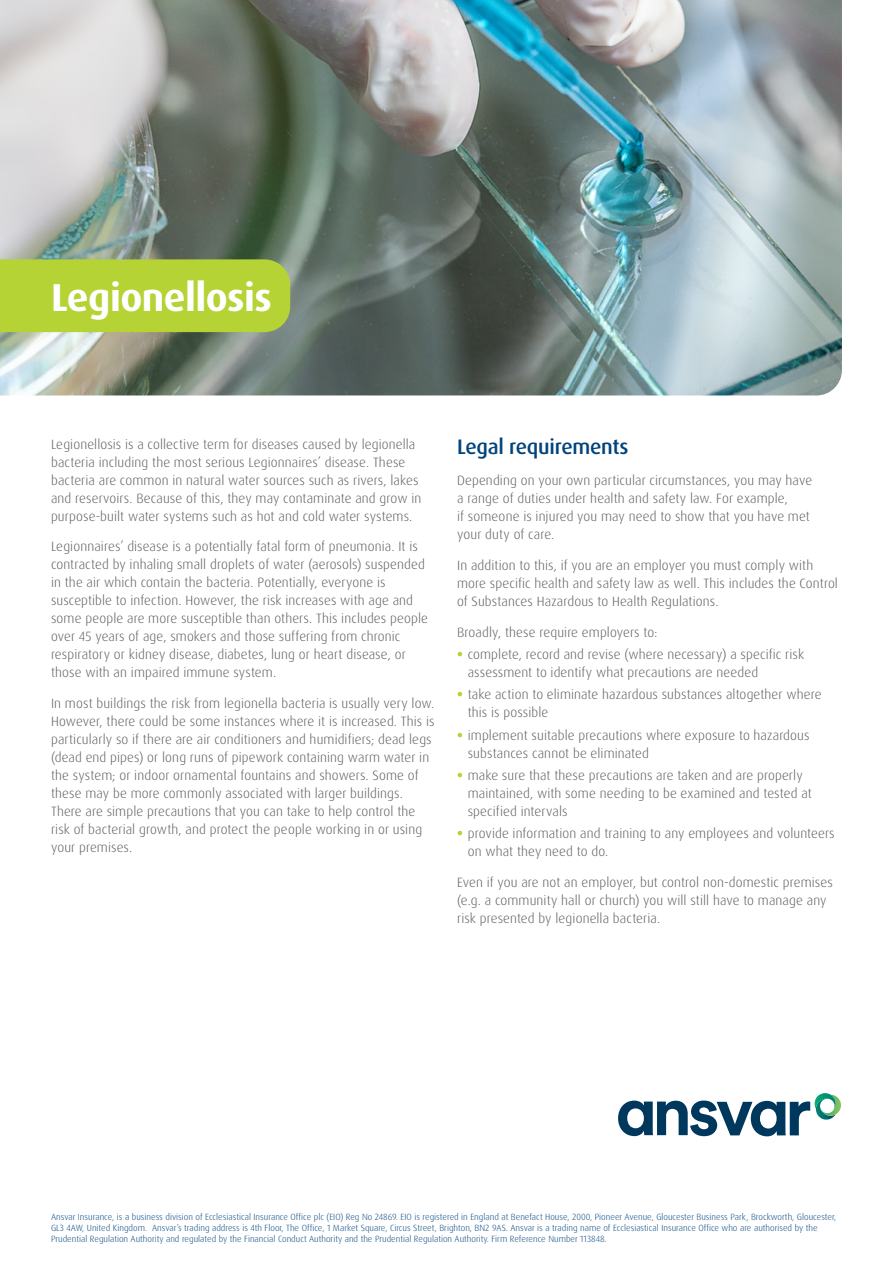
<style>
.page{position:relative;width:893px;height:1263px;background:#fff}
.page>*{position:absolute;margin:0;border:0;box-sizing:border-box;transform-origin:0 0}
.t1{font:700 39px "Dax Pro";letter-spacing:-.015em;color:#fff}
.t2{font:500 21px "Dax Pro";letter-spacing:-.01em;color:#00447c}
.t3{font:300 13.5px/18px "Dax Pro";letter-spacing:.01em;color:#58595b}
.t4{font:300 9px/10.8px "Dax Pro";color:#00447c}
.s1{font-weight:800;color:#b5d334}
</style>
<div class="page">
<svg style="left:618px;top:1093px;width:223px;height:43px"></svg>
<img style="left:0;top:0;width:842px;height:395px">
<div style="left:0;top:259px;width:290px;height:73px;background:#b5d334"></div>
<h1 class="t1" style="left:51px;top:272px;width:222px">Legionellosis</h1>
<p class="t3" style="left:51px;top:435px;width:372px">Legionellosis is a collective term for diseases caused by legionella bacteria including the most serious Legionnaires’ disease. These bacteria are common in natural water sources such as rivers, lakes and reservoirs. Because of this, they may contaminate and grow in purpose-built water systems such as hot and cold water systems.</p>
<p class="t3" style="left:51px;top:538px;width:379px">Legionnaires’ disease is a potentially fatal form of pneumonia. It is contracted by inhaling small droplets of water (aerosols) suspended in the air which contain the bacteria. Potentially, everyone is susceptible to infection. However, the risk increases with age and some people are more susceptible than others. This includes people over 45 years of age, smokers and those suffering from chronic respiratory or kidney disease, diabetes, lung or heart disease, or those with an impaired immune system.</p>
<p class="t3" style="left:51px;top:694px;width:385px">In most buildings the risk from legionella bacteria is usually very low.<br>However, there could be some instances where it is increased. This is particularly so if there are air conditioners and humidifiers; dead legs (dead end pipes) or long runs of pipework containing warm water in the system; or indoor ornamental fountains and showers. Some of these may be more commonly associated with larger buildings.<br>There are simple precautions that you can take to help control the risk of bacterial growth, and protect the people working in or using your premises.</p>
<h2 class="t2" style="left:457px;top:434px;width:173px">Legal requirements</h2>
<p class="t3" style="left:457px;top:472px;width:357px">Depending on your own particular circumstances, you may have a range of duties under health and safety law. For example,<br>if someone is injured you may need to show that you have met your duty of care.</p>
<p class="t3" style="left:457px;top:556px;width:382px">In addition to this, if you are an employer you must comply with more specific health and safety law as well. This includes the Control of Substances Hazardous to Health Regulations.</p>
<p class="t3" style="left:457px;top:623px;width:202px">Broadly, these require employers to:</p>
<p class="t3" style="left:468px;top:645px;width:338px;text-indent:-11px"><span class="s1">•</span> complete, record and revise (where necessary) a specific risk assessment to identify what precautions are needed</p>
<p class="t3" style="left:468px;top:686px;width:355px;text-indent:-11px"><span class="s1">•</span> take action to eliminate hazardous substances altogether where this is possible</p>
<p class="t3" style="left:468px;top:726px;width:343px;text-indent:-11px"><span class="s1">•</span> implement suitable precautions where exposure to hazardous substances cannot be eliminated</p>
<p class="t3" style="left:468px;top:766px;width:346px;text-indent:-11px"><span class="s1">•</span> make sure that these precautions are taken and are properly maintained, with some needing to be examined and tested at specified intervals</p>
<p class="t3" style="left:468px;top:824px;width:368px;text-indent:-11px"><span class="s1">•</span> provide information and training to any employees and volunteers on what they need to do.</p>
<p class="t3" style="left:457px;top:873px;width:377px">Even if you are not an employer, but control non-domestic premises (e.g. a community hall or church) you will still have to manage any risk presented by legionella bacteria.</p>
<p class="t4" style="left:51px;top:1211px;width:787px">Ansvar Insurance, is a business division of Ecclesiastical Insurance Office plc (EIO) Reg No 24869. EIO is registered in England at Benefact House, 2000, Pioneer Avenue, Gloucester Business Park, Brockworth, Gloucester,<br>GL3 4AW, United Kingdom. Ansvar’s trading address is 4th Floor, The Office, 1 Market Square, Circus Street, Brighton, BN2 9AS. Ansvar is a trading name of Ecclesiastical Insurance Office who are authorised by the<br>Prudential Regulation Authority and regulated by the Financial Conduct Authority and the Prudential Regulation Authority. Firm Reference Number 113848.</p>
</div>
